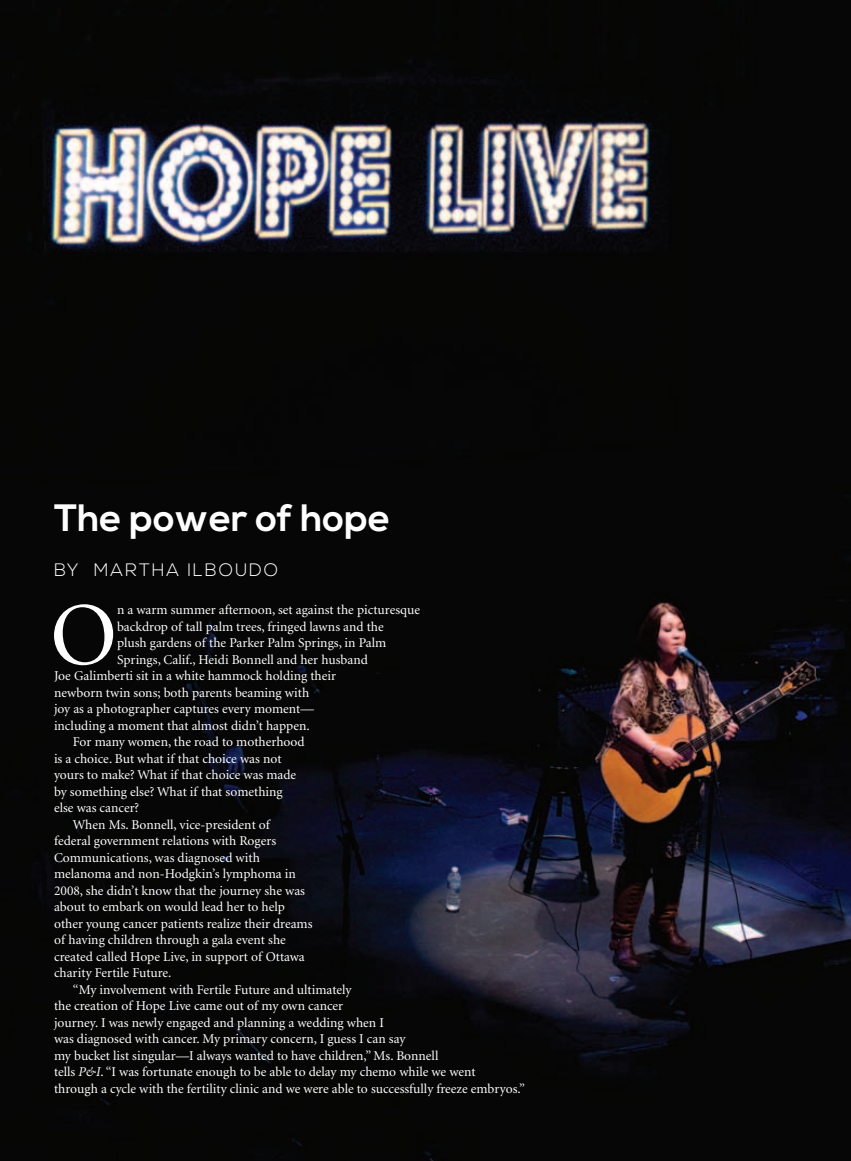
<style>
.page{position:relative;width:851px;height:1161px;background:#fff}
.page>*{position:absolute;margin:0;border:0;box-sizing:border-box;transform-origin:0 0}
.t1{font:89.7px "Minion";color:#fff}
.t2{font:700 38.1px "Nexa";color:#fff}
.t3{font:300 18px "Nexa";letter-spacing:.1em;color:#fff}
.t4{font:13.5px "Minion";color:#fff}
.s1{font-style:italic}
</style>
<div class="page">
<img style="left:0;top:0;width:850px;height:1161px">
<h2 class="t2" style="left:54px;top:495px;width:338px">The power of hope</h2>
<h3 class="t3" style="left:54px;top:559px;width:226px">BY MARTHA ILBOUDO</h3>
<h1 class="t1" style="left:50px;top:591px;width:68px">O</h1>
<p class="t4" style="left:117px;top:603px;width:304px">n a warm summer afternoon, set against the picturesque</p>
<p class="t4" style="left:117px;top:620px;width:268px">backdrop of tall palm trees, fringed lawns and the</p>
<p class="t4" style="left:117px;top:636px;width:271px">plush gardens of the Parker Palm Springs, in Palm</p>
<p class="t4" style="left:117px;top:653px;width:252px">Springs, Calif., Heidi Bonnell and her husband</p>
<p class="t4" style="left:54px;top:669px;width:283px">Joe Galimberti sit in a white hammock holding their</p>
<p class="t4" style="left:54px;top:686px;width:257px">newborn twin sons; both parents beaming with</p>
<p class="t4" style="left:54px;top:702px;width:261px">joy as a photographer captures every moment—</p>
<p class="t4" style="left:54px;top:719px;width:257px">including a moment that almost didn’t happen.</p>
<p class="t4" style="left:73px;top:735px;width:233px">For many women, the road to motherhood</p>
<p class="t4" style="left:54px;top:752px;width:229px">is a choice. But what if that choice was not</p>
<p class="t4" style="left:54px;top:768px;width:244px">yours to make? What if that choice was made</p>
<p class="t4" style="left:54px;top:785px;width:230px">by something else? What if that something</p>
<p class="t4" style="left:54px;top:801px;width:87px">else was cancer?</p>
<p class="t4" style="left:73px;top:818px;width:198px">When Ms. Bonnell, vice-president of</p>
<p class="t4" style="left:54px;top:834px;width:224px">federal government relations with Rogers</p>
<p class="t4" style="left:54px;top:851px;width:207px">Communications, was diagnosed with</p>
<p class="t4" style="left:54px;top:867px;width:243px">melanoma and non-Hodgkin’s lymphoma in</p>
<p class="t4" style="left:54px;top:884px;width:252px">2008, she didn’t know that the journey she was</p>
<p class="t4" style="left:54px;top:900px;width:232px">about to embark on would lead her to help</p>
<p class="t4" style="left:54px;top:917px;width:260px">other young cancer patients realize their dreams</p>
<p class="t4" style="left:54px;top:933px;width:233px">of having children through a gala event she</p>
<p class="t4" style="left:54px;top:950px;width:252px">created called Hope Live, in support of Ottawa</p>
<p class="t4" style="left:54px;top:966px;width:119px">charity Fertile Future.</p>
<p class="t4" style="left:73px;top:983px;width:280px">“My involvement with Fertile Future and ultimately</p>
<p class="t4" style="left:54px;top:999px;width:290px">the creation of Hope Live came out of my own cancer</p>
<p class="t4" style="left:54px;top:1016px;width:331px">journey. I was newly engaged and planning a wedding when I</p>
<p class="t4" style="left:54px;top:1032px;width:353px">was diagnosed with cancer. My primary concern, I guess I can say</p>
<p class="t4" style="left:54px;top:1049px;width:386px">my bucket list singular—I always wanted to have children,” Ms. Bonnell</p>
<p class="t4" style="left:54px;top:1065px;width:423px">tells <span class="s1">P&amp;I</span>. “I was fortunate enough to be able to delay my chemo while we went</p>
<p class="t4" style="left:54px;top:1082px;width:472px">through a cycle with the fertility clinic and we were able to successfully freeze embryos.”</p>
</div>
